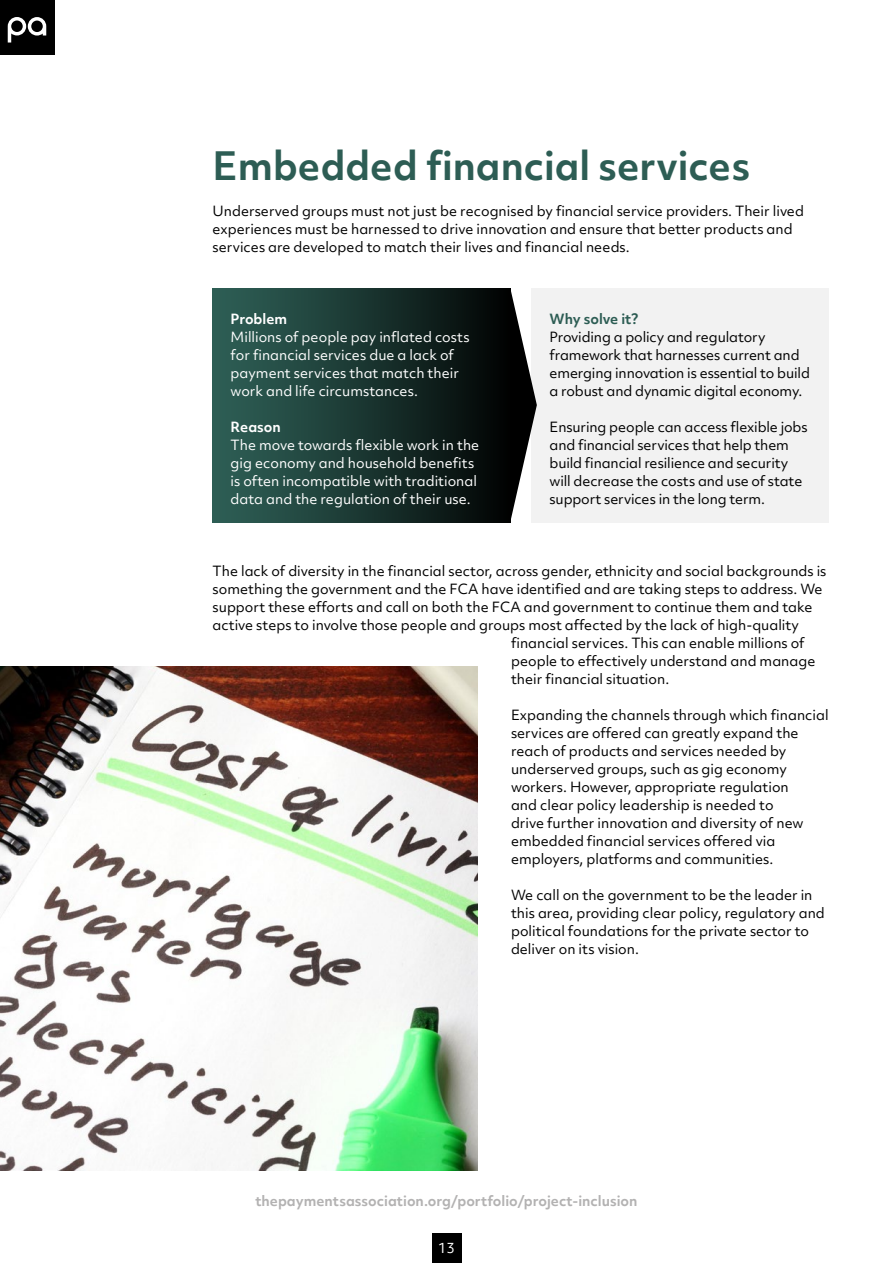
<style>
.page{position:relative;width:893px;height:1263px;background:#fff}
.page>*{position:absolute;margin:0;border:0;box-sizing:border-box;transform-origin:0 0}
.t1{font:700 37.5px "Objektiv Mk 2";color:#2d5d54}
.t2{font:13.5px/18px "Objektiv Mk 2";color:#000}
.t3{font:13.5px/18px "Objektiv Mk 2";color:#fff}
.t4{font:700 13.5px "Objektiv Mk 2";color:#b3b2b2}
.t5{font:700 13.5px "Objektiv Mk 2";color:#fff}
.t6{font:700 13.5px "Objektiv Mk 2";color:#2d5d54}
</style>
<div class="page">
<div style="left:432px;top:1233px;width:29px;height:30px;background:#000"></div>
<div style="left:213px;top:288px;width:297px;height:234px;background:linear-gradient(to right,#30645a,#030505)"></div>
<div style="left:531px;top:288px;width:298px;height:234px;background:#f2f2f2"></div>
<svg style="left:510px;top:288px;width:27px;height:234px"></svg>
<img style="left:0;top:666px;width:477px;height:504px">
<div style="left:0;top:0;width:54px;height:54px;background:#000"></div>
<svg style="left:8px;top:17px;width:38px;height:26px"></svg>
<h1 class="t1" style="left:213px;top:139px;width:539px">Embedded financial services</h1>
<p class="t2" style="left:213px;top:202px;width:593px">Underserved groups must not just be recognised by financial service providers. Their lived experiences must be harnessed to drive innovation and ensure that better products and services are developed to match their lives and financial needs.</p>
<p class="t5" style="left:231px;top:309px;width:58px">Problem</p>
<p class="t3" style="left:231px;top:328px;width:240px">Millions of people pay inflated costs for financial services due a lack of payment services that match their work and life circumstances.</p>
<p class="t5" style="left:231px;top:417px;width:52px">Reason</p>
<p class="t3" style="left:231px;top:436px;width:250px">The move towards flexible work in the gig economy and household benefits is often incompatible with traditional data and the regulation of their use.</p>
<p class="t6" style="left:549px;top:309px;width:90px">Why solve it?</p>
<p class="t2" style="left:549px;top:328px;width:262px">Providing a policy and regulatory framework that harnesses current and emerging innovation is essential to build a robust and dynamic digital economy.</p>
<p class="t2" style="left:549px;top:418px;width:259px">Ensuring people can access flexible jobs and financial services that help them build financial resilience and security will decrease the costs and use of state support services in the long term.</p>
<p class="t2" style="left:213px;top:562px;width:615px">The lack of diversity in the financial sector, across gender, ethnicity and social backgrounds is</p>
<p class="t2" style="left:213px;top:580px;width:611px">something the government and the FCA have identified and are taking steps to address. We</p>
<p class="t2" style="left:213px;top:598px;width:601px">support these efforts and call on both the FCA and government to continue them and take</p>
<p class="t2" style="left:213px;top:616px;width:588px">active steps to involve those people and groups most affected by the lack of high-quality</p>
<p class="t2" style="left:511px;top:634px;width:295px">financial services. This can enable millions of</p>
<p class="t2" style="left:511px;top:652px;width:306px">people to effectively understand and manage</p>
<p class="t2" style="left:511px;top:670px;width:160px">their financial situation.</p>
<p class="t2" style="left:511px;top:706px;width:319px">Expanding the channels through which financial services are offered can greatly expand the reach of products and services needed by underserved groups, such as gig economy workers. However, appropriate regulation<br>and clear policy leadership is needed to<br>drive further innovation and diversity of new embedded financial services offered via employers, platforms and communities.</p>
<p class="t2" style="left:511px;top:886px;width:315px">We call on the government to be the leader in this area, providing clear policy, regulatory and political foundations for the private sector to deliver on its vision.</p>
<p class="t4" style="left:255px;top:1191px;width:384px">thepaymentsassociation.org/portfolio/project-inclusion</p>
<p class="t3" style="left:438px;top:1238px;width:18px">13</p>
</div>
